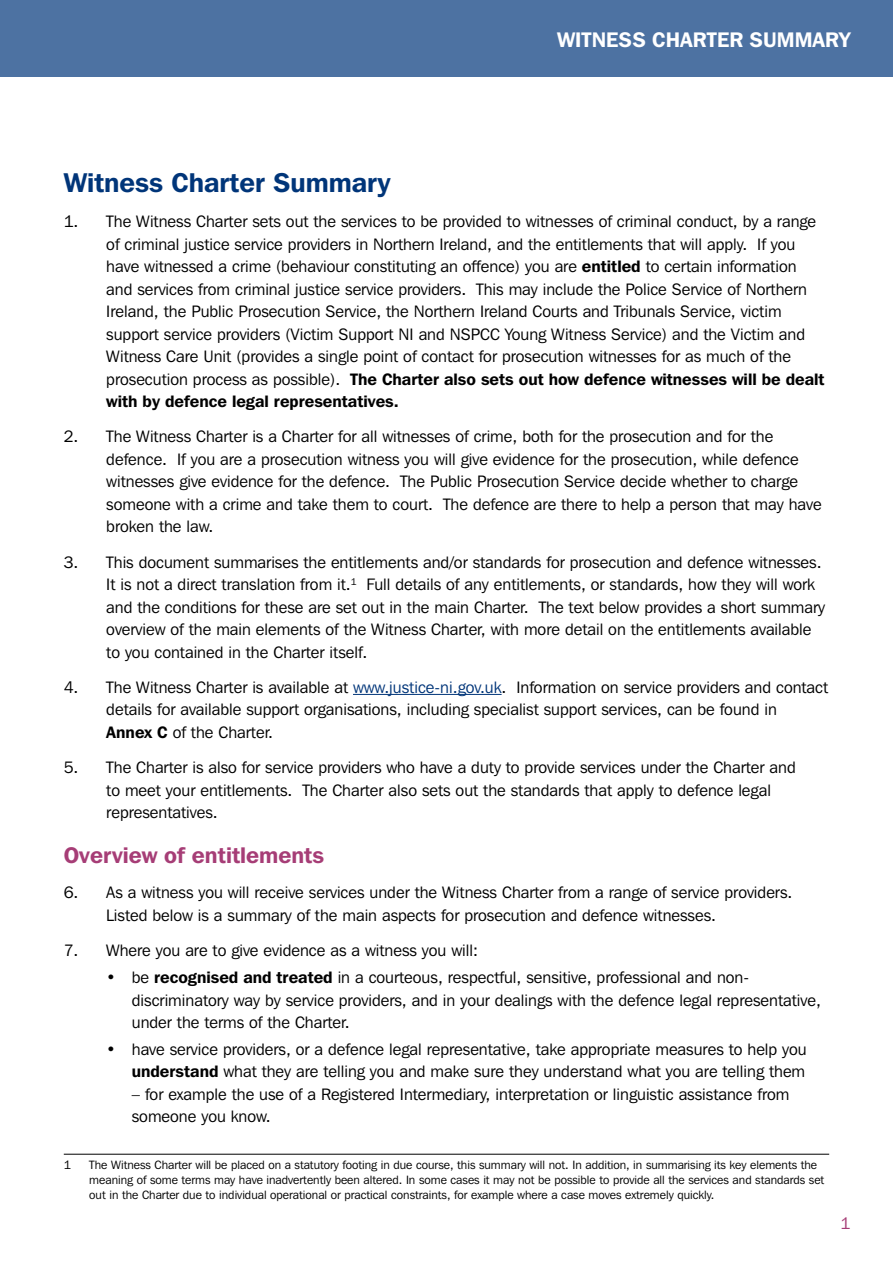
<style>
.page{position:relative;width:893px;height:1263px;background:#fff}
.page>*{position:absolute;margin:0;border:0;box-sizing:border-box;transform-origin:0 0}
.t1{font:600 27px "Franklin Gothic IT Cby BT";color:#003579}
.t2{font:600 22.5px "Franklin Gothic IT Cby BT";color:#a63d76}
.t3{font:600 21px "Franklin Gothic IT Cby BT";color:#fff}
.t4{font:16.5px/22.5px "Franklin Gothic IT Cby BT";color:#000}
.t5{font:16.5px "Franklin Gothic IT Cby BT";color:#a63d76}
.t6{font:12px/15px "Franklin Gothic IT Cby BT";color:#000}
.s1{font-weight:600}
.s2{color:#003579}
</style>
<div class="page">
<div style="left:0;top:0;width:893px;height:77px;background:#4d72a2"></div>
<hr style="left:353px;top:694px;width:149px;height:1px;background:#003579">
<hr style="left:64px;top:1154px;width:765px;height:1px;background:#000">
<p class="t3" style="left:557px;top:26px;width:295px">WITNESS CHARTER SUMMARY</p>
<h1 class="t1" style="left:64px;top:165px;width:329px">Witness Charter Summary</h1>
<p class="t4" style="left:106px;top:210px;width:720px;text-indent:-43px">1. The Witness Charter sets out the services to be provided to witnesses of criminal conduct, by a range of criminal justice service providers in Northern Ireland, and the entitlements that will apply. If you have witnessed a crime (behaviour constituting an offence) you are <span class="s1">entitled</span> to certain information and services from criminal justice service providers. This may include the Police Service of Northern Ireland, the Public Prosecution Service, the Northern Ireland Courts and Tribunals Service, victim support service providers (Victim Support NI and NSPCC Young Witness Service) and the Victim and Witness Care Unit (provides a single point of contact for prosecution witnesses for as much of the prosecution process as possible). <span class="s1">The Charter also sets out how defence witnesses will be dealt with by defence legal representatives.</span></p>
<p class="t4" style="left:106px;top:425px;width:717px;text-indent:-43px">2. The Witness Charter is a Charter for all witnesses of crime, both for the prosecution and for the defence. If you are a prosecution witness you will give evidence for the prosecution, while defence witnesses give evidence for the defence. The Public Prosecution Service decide whether to charge someone with a crime and take them to court. The defence are there to help a person that may have broken the law.</p>
<p class="t4" style="left:106px;top:550px;width:720px;text-indent:-43px">3. This document summarises the entitlements and/or standards for prosecution and defence witnesses.<br>It is not a direct translation from it.<sup>1</sup> Full details of any entitlements, or standards, how they will work and the conditions for these are set out in the main Charter. The text below provides a short summary overview of the main elements of the Witness Charter, with more detail on the entitlements available to you contained in the Charter itself.</p>
<p class="t4" style="left:106px;top:676px;width:723px;text-indent:-43px">4. The Witness Charter is available at <span class="s2">www.justice-ni.gov.uk</span>. Information on service providers and contact details for available support organisations, including specialist support services, can be found in<br><span class="s1">Annex C</span> of the Charter.</p>
<p class="t4" style="left:106px;top:756px;width:691px;text-indent:-43px">5. The Charter is also for service providers who have a duty to provide services under the Charter and to meet your entitlements. The Charter also sets out the standards that apply to defence legal representatives.</p>
<h2 class="t2" style="left:64px;top:841px;width:262px">Overview of entitlements</h2>
<p class="t4" style="left:106px;top:881px;width:688px;text-indent:-43px">6. As a witness you will receive services under the Witness Charter from a range of service providers.<br>Listed below is a summary of the main aspects for prosecution and defence witnesses.</p>
<p class="t4" style="left:64px;top:939px;width:416px">7. Where you are to give evidence as a witness you will:</p>
<p class="t4" style="left:132px;top:966px;width:691px;text-indent:-26px">• be <span class="s1">recognised and treated</span> in a courteous, respectful, sensitive, professional and non&shy;discriminatory way by service providers, and in your dealings with the defence legal representative, under the terms of the Charter.</p>
<p class="t4" style="left:106px;top:1037px;width:702px;text-align:right">• have service providers, or a defence legal representative, take appropriate measures to help you <span class="s1">understand</span> what they are telling you and make sure they understand what you are telling them</p>
<p class="t4" style="left:132px;top:1082px;width:659px">– for example the use of a Registered Intermediary, interpretation or linguistic assistance from someone you know.</p>
<p class="t6" style="left:64px;top:1157px;width:9px">1</p>
<p class="t6" style="left:89px;top:1157px;width:736px">The Witness Charter will be placed on a statutory footing in due course, this summary will not. In addition, in summarising its key elements the meaning of some terms may have inadvertently been altered. In some cases it may not be possible to provide all the services and standards set out in the Charter due to individual operational or practical constraints, for example where a case moves extremely quickly.</p>
<p class="t5" style="left:841px;top:1213px;width:11px">1</p>
</div>
